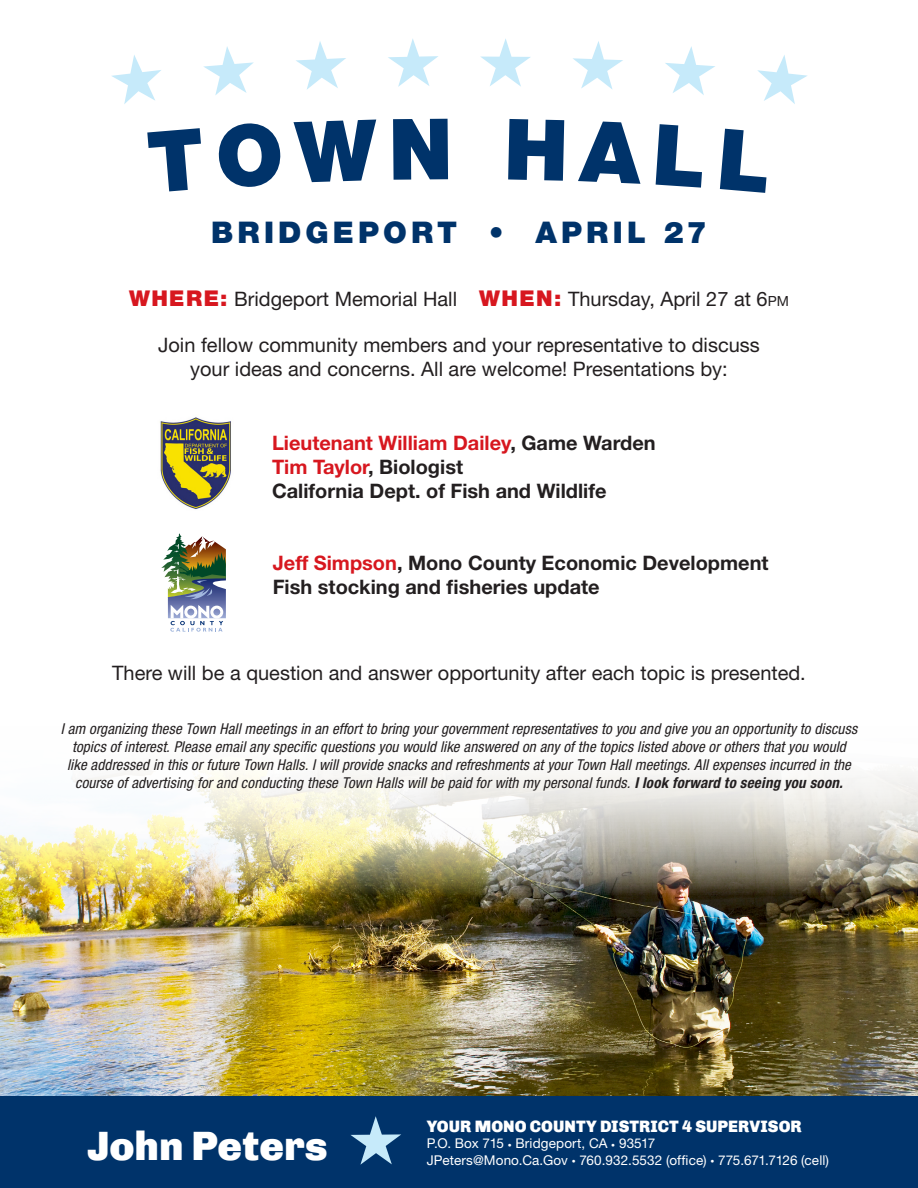
<style>
.page{position:relative;width:918px;height:1188px;background:#fff}
.page>*{position:absolute;margin:0;border:0;box-sizing:border-box;transform-origin:0 0}
.t1{font:900 84.75px "Helvetica Neue LT Std";color:#00336a}
.t2{font:900 40.95px "Chivo";color:#fff}
.t3{font:900 29.85px "Helvetica Neue LT Std";letter-spacing:.14em;color:#00336a}
.t4{font:19.95px/24px "Helvetica Neue LT Std";color:#231f20;text-align:center}
.t5{font:700 19.95px "Helvetica Neue LT Std";color:#231f20}
.t6{font:700 19.95px "Helvetica Neue LT Std";color:#d7171f}
.t7{font:900 16.5px "Chivo";letter-spacing:.005em;color:#fff}
.t8{font:italic condensed 15px/18px "Helvetica Neue LT Std";letter-spacing:.01em;color:#231f20;text-align:center}
.t9{font:13.5px "Helvetica Neue LT Std";letter-spacing:.01em;color:#fff}
.s1{font-weight:900;font-size:21.75px;color:#d7171f}
.s2{font-size:13.95px}
.s3{color:#231f20}
.s4{color:#d7171f}
.s5{font-weight:700}
.s6{font-size:7.8px}
</style>
<div class="page">
<img style="left:0;top:894px;width:918px;height:202px">
<img style="left:0;top:771px;width:918px;height:123px">
<div style="left:0;top:1096px;width:918px;height:92px;background:#00336a"></div>
<svg style="left:111px;top:55px;width:50px;height:49px"></svg>
<svg style="left:203px;top:46px;width:51px;height:49px"></svg>
<svg style="left:296px;top:41px;width:50px;height:48px"></svg>
<svg style="left:388px;top:38px;width:50px;height:49px"></svg>
<svg style="left:480px;top:38px;width:51px;height:49px"></svg>
<svg style="left:573px;top:41px;width:50px;height:48px"></svg>
<svg style="left:665px;top:46px;width:50px;height:49px"></svg>
<svg style="left:757px;top:55px;width:51px;height:49px"></svg>
<svg style="left:351px;top:1116px;width:50px;height:49px"></svg>
<img style="left:160px;top:417px;width:71px;height:93px">
<img style="left:161px;top:533px;width:65px;height:99px">
<p class="t1" style="left:389px;top:99px;width:67px">N</p>
<p class="t3" style="left:211px;top:215px;width:497px">BRIDGEPORT • APRIL 27</p>
<p class="t4" style="left:129px;top:287px;width:661px"><span class="s1">WHERE:</span> Bridgeport Memorial Hall <span class="s1">WHEN:</span> Thursday, April 27 at 6<span class="s2">pm</span></p>
<p class="t4" style="left:158px;top:333px;width:603px">Join fellow community members and your representative to discuss your ideas and concerns. All are welcome! Presentations by:</p>
<p class="t6" style="left:272px;top:431px;width:385px">Lieutenant William Dailey<span class="s3">, Game Warden</span></p>
<p class="t5" style="left:272px;top:455px;width:193px"><span class="s4">Tim Taylor</span>, Biologist</p>
<p class="t5" style="left:272px;top:479px;width:336px">California Dept. of Fish and Wildlife</p>
<p class="t5" style="left:273px;top:551px;width:497px"><span class="s4">Jeff Simpson</span>, Mono County Economic Development</p>
<p class="t5" style="left:273px;top:575px;width:328px">Fish stocking and fisheries update</p>
<p class="t4" style="left:112px;top:660px;width:695px">There will be a question and answer opportunity after each topic is presented.</p>
<p class="t8" style="left:61px;top:720px;width:798px">I am organizing these Town Hall meetings in an effort to bring your government representatives to you and give you an opportunity to discuss topics of interest. Please email any specific questions you would like answered on any of the topics listed above or others that you would like addressed in this or future Town Halls. I will provide snacks and refreshments at your Town Hall meetings. All expenses incurred in the course of advertising for and conducting these Town Halls will be paid for with my personal funds. <span class="s5">I look forward to seeing you soon.</span></p>
<p class="t2" style="left:87px;top:1122px;width:242px">John Peters</p>
<p class="t7" style="left:427px;top:1117px;width:377px">YOUR MONO COUNTY DISTRICT 4 SUPERVISOR</p>
<p class="t9" style="left:427px;top:1136px;width:230px">P.O. Box 715 <span class="s6">•</span> Bridgeport, CA <span class="s6">•</span> 93517</p>
<p class="t9" style="left:427px;top:1152px;width:404px">JPeters@Mono.Ca.Gov <span class="s6">•</span> 760.932.5532 (office) <span class="s6">•</span> 775.671.7126 (cell)</p>
</div>
